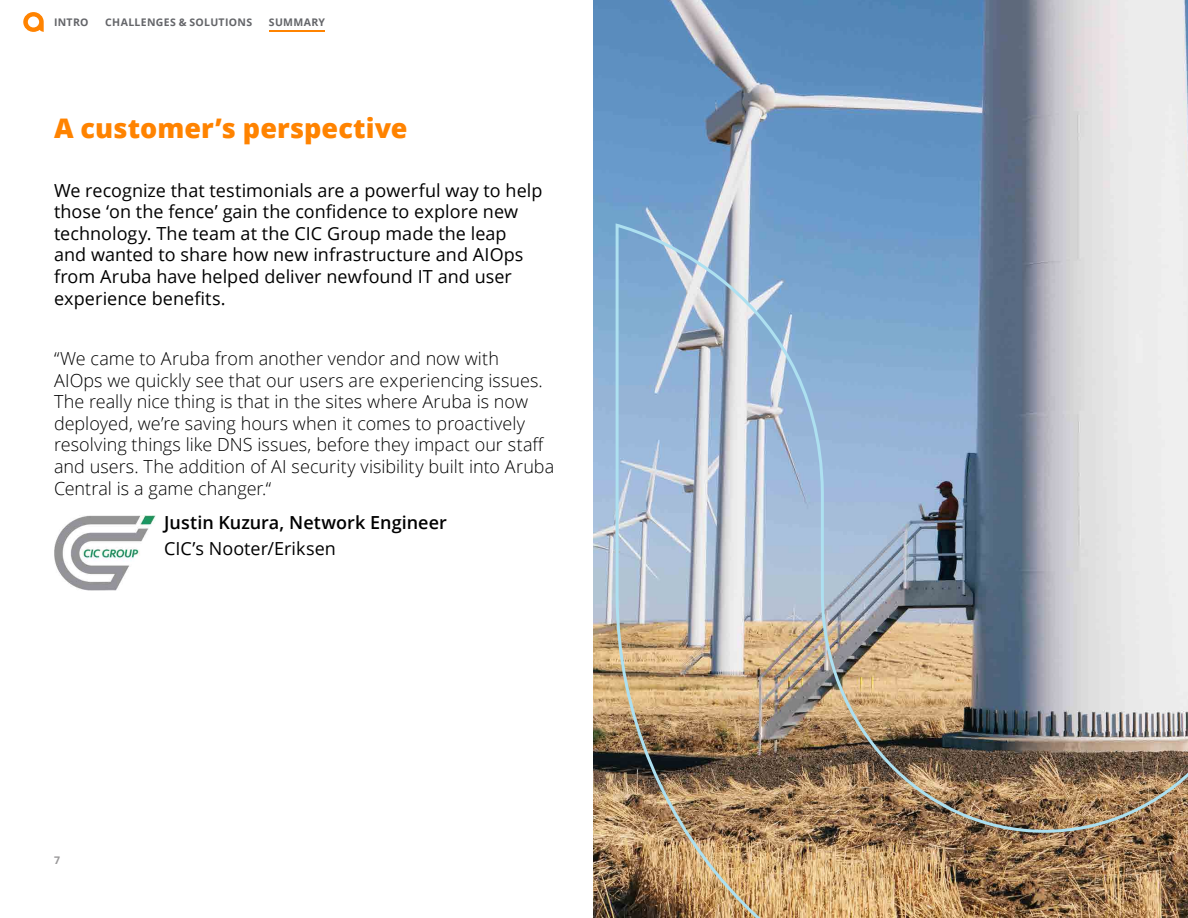
<style>
.page{position:relative;width:1188px;height:918px;background:#fff}
.page>*{position:absolute;margin:0;border:0;box-sizing:border-box;transform-origin:0 0}
.t1{font:800 27px "Open Sans";color:#ff8300}
.t2{font:300 18px/21.6px "Open Sans";color:#000}
.t3{font:18px/21.6px "Open Sans";color:#000}
.t4{font:600 18px "Open Sans";color:#000}
.t5{font:700 10.5px "Open Sans";letter-spacing:.03em;color:#646569}
.t6{font:700 10.5px "Open Sans";color:#999899}
</style>
<div class="page">
<svg style="left:23px;top:12px;width:21px;height:20px"></svg>
<hr style="left:269px;top:30px;width:56px;height:2px;background:#ff8300">
<img style="left:594px;top:0;width:20px;height:918px">
<img style="left:614px;top:0;width:574px;height:918px">
<img style="left:54px;top:515px;width:102px;height:76px">
<p class="t5" style="left:54px;top:15px;width:36px">INTRO</p>
<p class="t5" style="left:105px;top:15px;width:148px">CHALLENGES &amp; SOLUTIONS</p>
<p class="t5" style="left:269px;top:15px;width:58px">SUMMARY</p>
<h1 class="t1" style="left:54px;top:108px;width:355px">A customer’s perspective</h1>
<p class="t3" style="left:54px;top:179px;width:490px">We recognize that testimonials are a powerful way to help those ‘on the fence’ gain the confidence to explore new technology. The team at the CIC Group made the leap and wanted to share how new infrastructure and AIOps from Aruba have helped deliver newfound IT and user experience benefits.</p>
<p class="t2" style="left:54px;top:347px;width:502px">“We came to Aruba from another vendor and now with<br>AIOps we quickly see that our users are experiencing issues.<br>The really nice thing is that in the sites where Aruba is now deployed, we’re saving hours when it comes to proactively resolving things like DNS issues, before they impact our staff and users. The addition of AI security visibility built into Aruba Central is a game changer.“</p>
<p class="t4" style="left:164px;top:510px;width:284px">Justin Kuzura, Network Engineer</p>
<p class="t3" style="left:164px;top:537px;width:173px">CIC’s Nooter/Eriksen</p>
<p class="t6" style="left:54px;top:853px;width:7px">7</p>
</div>
